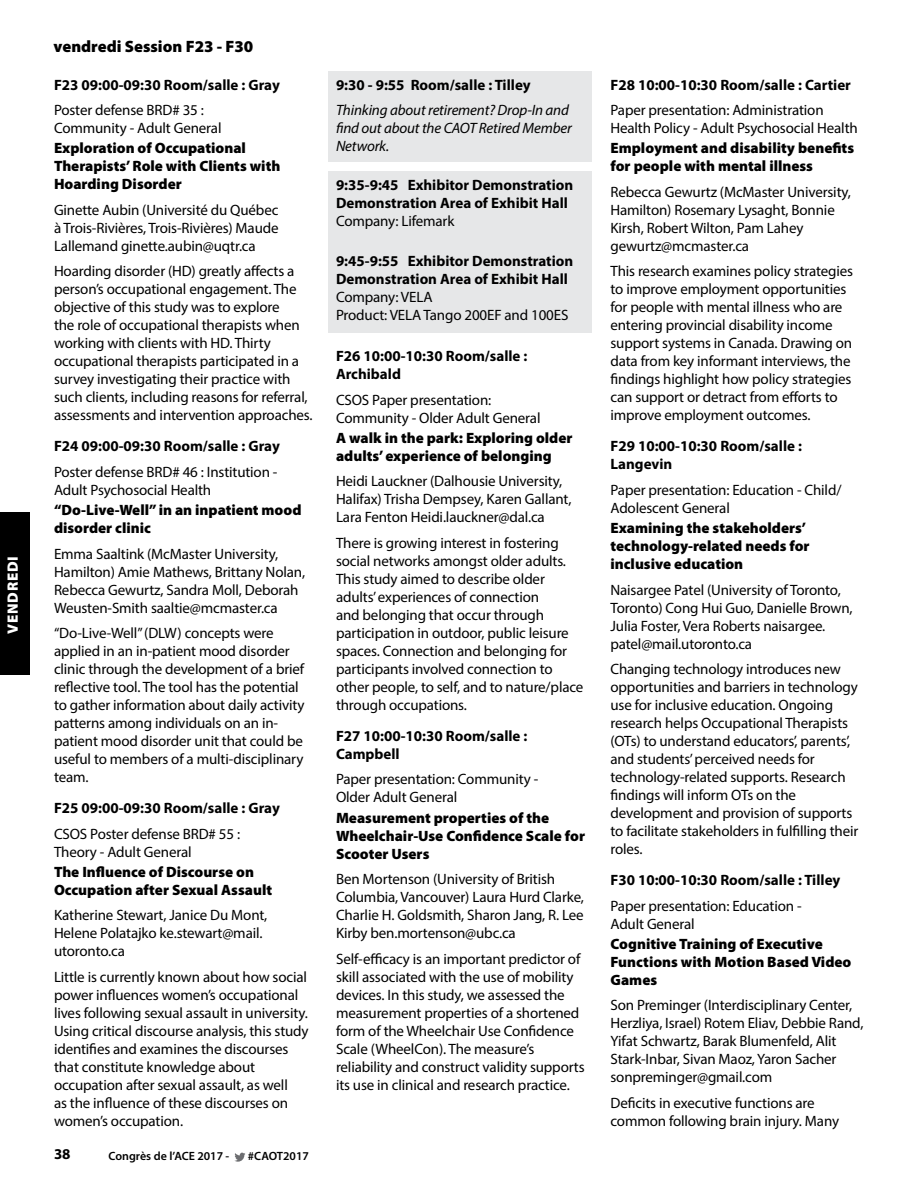
<style>
.page{position:relative;width:918px;height:1188px;background:#fff}
.page>*{position:absolute;margin:0;border:0;box-sizing:border-box;transform-origin:0 0}
.SubHeading_11pt_blac{font:900 16.5px "Myriad Pro";color:#000}
.Abstract_body_text{font:15px/18px "Myriad Pro";letter-spacing:-.01em;color:#000}
.Abstract_title_text{font:900 15px/18px "Myriad Pro";color:#000}
.Abstract_T12_header{font:700 15px/18px "Myriad Pro";color:#000}
.Abstract_body_text-2{font:italic 15px/18px "Myriad Pro";letter-spacing:-.01em;color:#000}
.t1{font:900 15px "Myriad Pro";letter-spacing:.045em;color:#fff}
.t2{font:600 12px "Myriad Pro";color:#000}
.s1{font-weight:400}
</style>
<div class="page">
<div style="left:328px;top:71px;width:264px;height:91px;background:#e6e7e8"></div>
<div style="left:328px;top:171px;width:264px;height:162px;background:#e6e7e8"></div>
<svg style="left:234px;top:1153px;width:11px;height:9px"></svg>
<div style="left:0;top:512px;width:30px;height:163px;background:#000"></div>
<p class="t1" style="left:4px;top:634px;width:79px;rotate:-90deg">VENDREDI</p>
<p class="SubHeading_11pt_blac" style="left:54px;top:37px;width:201px">vendredi Session F23 - F30</p>
<p class="Abstract_T12_header" style="left:54px;top:75px;width:227px">F23 09:00-09:30 Room/salle : Gray</p>
<p class="Abstract_body_text" style="left:54px;top:101px;width:169px">Poster defense BRD# 35 :<br>Community - Adult General</p>
<p class="Abstract_title_text" style="left:54px;top:139px;width:228px">Exploration of Occupational<br>Therapists’ Role with Clients with<br>Hoarding Disorder</p>
<p class="Abstract_body_text" style="left:54px;top:201px;width:226px;text-align:justify">Ginette Aubin (Université du Québec à Trois-Rivières, Trois-Rivières) Maude Lallemand ginette.aubin@uqtr.ca</p>
<p class="Abstract_body_text" style="left:54px;top:262px;width:260px">Hoarding disorder (HD) greatly affects a person’s occupational engagement. The objective of this study was to explore<br>the role of occupational therapists when working with clients with HD. Thirty occupational therapists participated in a survey investigating their practice with such clients, including reasons for referral, assessments and intervention approaches.</p>
<p class="Abstract_T12_header" style="left:54px;top:437px;width:227px">F24 09:00-09:30 Room/salle : Gray</p>
<p class="Abstract_body_text" style="left:54px;top:463px;width:225px">Poster defense BRD# 46 : Institution -<br>Adult Psychosocial Health</p>
<p class="Abstract_title_text" style="left:54px;top:501px;width:249px">“Do-Live-Well” in an inpatient mood disorder clinic</p>
<p class="Abstract_body_text" style="left:54px;top:544px;width:253px">Emma Saaltink (McMaster University, Hamilton) Amie Mathews, Brittany Nolan, Rebecca Gewurtz, Sandra Moll, Deborah Weusten-Smith saaltie@mcmaster.ca</p>
<p class="Abstract_body_text" style="left:54px;top:624px;width:252px">“Do-Live-Well” (DLW) concepts were applied in an in-patient mood disorder clinic through the development of a brief reflective tool. The tool has the potential to gather information about daily activity patterns among individuals on an in&shy;patient mood disorder unit that could be useful to members of a multi-disciplinary team.</p>
<p class="Abstract_T12_header" style="left:54px;top:799px;width:227px">F25 09:00-09:30 Room/salle : Gray</p>
<p class="Abstract_body_text" style="left:54px;top:824px;width:188px">CSOS Poster defense BRD# 55 :<br>Theory - Adult General</p>
<p class="Abstract_title_text" style="left:54px;top:863px;width:220px">The Influence of Discourse on<br>Occupation after Sexual Assault</p>
<p class="Abstract_body_text" style="left:54px;top:906px;width:215px">Katherine Stewart, Janice Du Mont,<br>Helene Polatajko ke.stewart@mail. utoronto.ca</p>
<p class="Abstract_body_text" style="left:54px;top:968px;width:256px">Little is currently known about how social power influences women’s occupational lives following sexual assault in university.<br>Using critical discourse analysis, this study identifies and examines the discourses that constitute knowledge about occupation after sexual assault, as well<br>as the influence of these discourses on women’s occupation.</p>
<p class="Abstract_T12_header" style="left:54px;top:1145px;width:18px">38</p>
<p class="t2" style="left:109px;top:1148px;width:122px">Congrès de l’ACE 2017 -</p>
<p class="t2" style="left:248px;top:1148px;width:62px">#CAOT2017</p>
<p class="Abstract_T12_header" style="left:336px;top:75px;width:196px">9:30 - 9:55 Room/salle : Tilley</p>
<p class="Abstract_body_text-2" style="left:336px;top:101px;width:237px">Thinking about retirement? Drop-In and find out about the CAOT Retired Member<br>Network.</p>
<p class="Abstract_T12_header" style="left:336px;top:175px;width:239px">9:35-9:45 Exhibitor Demonstration<br>Demonstration Area of Exhibit Hall<br><span class="s1">Company: Lifemark</span></p>
<p class="Abstract_T12_header" style="left:336px;top:252px;width:239px">9:45-9:55 Exhibitor Demonstration<br>Demonstration Area of Exhibit Hall<br><span class="s1">Company: VELA<br>Product: VELA Tango 200EF and 100ES</span></p>
<p class="Abstract_T12_header" style="left:336px;top:346px;width:193px">F26 10:00-10:30 Room/salle :<br>Archibald</p>
<p class="Abstract_body_text" style="left:336px;top:390px;width:206px">CSOS Paper presentation:<br>Community - Older Adult General</p>
<p class="Abstract_title_text" style="left:336px;top:429px;width:238px">A walk in the park: Exploring older adults’ experience of belonging</p>
<p class="Abstract_body_text" style="left:336px;top:472px;width:237px">Heidi Lauckner (Dalhousie University,<br>Halifax) Trisha Dempsey, Karen Gallant,<br>Lara Fenton Heidi.lauckner@dal.ca</p>
<p class="Abstract_body_text" style="left:336px;top:534px;width:249px">There is growing interest in fostering social networks amongst older adults.<br>This study aimed to describe older adults’ experiences of connection<br>and belonging that occur through participation in outdoor, public leisure spaces. Connection and belonging for participants involved connection to other people, to self, and to nature/place through occupations.</p>
<p class="Abstract_T12_header" style="left:336px;top:726px;width:193px">F27 10:00-10:30 Room/salle :<br>Campbell</p>
<p class="Abstract_body_text" style="left:336px;top:770px;width:204px">Paper presentation: Community -<br>Older Adult General</p>
<p class="Abstract_title_text" style="left:336px;top:809px;width:251px">Measurement properties of the<br>Wheelchair-Use Confidence Scale for<br>Scooter Users</p>
<p class="Abstract_body_text" style="left:336px;top:870px;width:250px">Ben Mortenson (University of British Columbia, Vancouver) Laura Hurd Clarke, Charlie H. Goldsmith, Sharon Jang, R. Lee Kirby ben.mortenson@ubc.ca</p>
<p class="Abstract_body_text" style="left:336px;top:949px;width:250px">Self-efficacy is an important predictor of skill associated with the use of mobility devices. In this study, we assessed the measurement properties of a shortened form of the Wheelchair Use Confidence Scale (WheelCon). The measure’s reliability and construct validity supports its use in clinical and research practice.</p>
<p class="Abstract_T12_header" style="left:610px;top:75px;width:242px">F28 10:00-10:30 Room/salle : Cartier</p>
<p class="Abstract_body_text" style="left:610px;top:101px;width:249px">Paper presentation: Administration<br>Health Policy - Adult Psychosocial Health</p>
<p class="Abstract_title_text" style="left:610px;top:139px;width:245px">Employment and disability benefits for people with mental illness</p>
<p class="Abstract_body_text" style="left:610px;top:183px;width:242px">Rebecca Gewurtz (McMaster University,<br>Hamilton) Rosemary Lysaght, Bonnie<br>Kirsh, Robert Wilton, Pam Lahey gewurtz@mcmaster.ca</p>
<p class="Abstract_body_text" style="left:610px;top:262px;width:244px">This research examines policy strategies to improve employment opportunities for people with mental illness who are entering provincial disability income support systems in Canada. Drawing on data from key informant interviews, the findings highlight how policy strategies can support or detract from efforts to improve employment outcomes.</p>
<p class="Abstract_T12_header" style="left:610px;top:437px;width:193px">F29 10:00-10:30 Room/salle :<br>Langevin</p>
<p class="Abstract_body_text" style="left:610px;top:481px;width:232px">Paper presentation: Education - Child/<br>Adolescent General</p>
<p class="Abstract_title_text" style="left:610px;top:519px;width:201px">Examining the stakeholders’ technology-related needs for inclusive education</p>
<p class="Abstract_body_text" style="left:610px;top:580px;width:244px">Naisargee Patel (University of Toronto, Toronto) Cong Hui Guo, Danielle Brown, Julia Foster, Vera Roberts naisargee. patel@mail.utoronto.ca</p>
<p class="Abstract_body_text" style="left:610px;top:660px;width:249px">Changing technology introduces new opportunities and barriers in technology use for inclusive education. Ongoing research helps Occupational Therapists (OTs) to understand educators’, parents’, and students’ perceived needs for technology-related supports. Research findings will inform OTs on the development and provision of supports to facilitate stakeholders in fulfilling their roles.</p>
<p class="Abstract_T12_header" style="left:610px;top:871px;width:231px">F30 10:00-10:30 Room/salle : Tilley</p>
<p class="Abstract_body_text" style="left:610px;top:896px;width:193px">Paper presentation: Education -<br>Adult General</p>
<p class="Abstract_title_text" style="left:610px;top:935px;width:242px">Cognitive Training of Executive<br>Functions with Motion Based Video<br>Games</p>
<p class="Abstract_body_text" style="left:610px;top:996px;width:255px">Son Preminger (Interdisciplinary Center, Herzliya, Israel) Rotem Eliav, Debbie Rand, Yifat Schwartz, Barak Blumenfeld, Alit Stark-Inbar, Sivan Maoz, Yaron Sacher sonpreminger@gmail.com</p>
<p class="Abstract_body_text" style="left:610px;top:1094px;width:230px">Deficits in executive functions are common following brain injury. Many</p>
</div>
